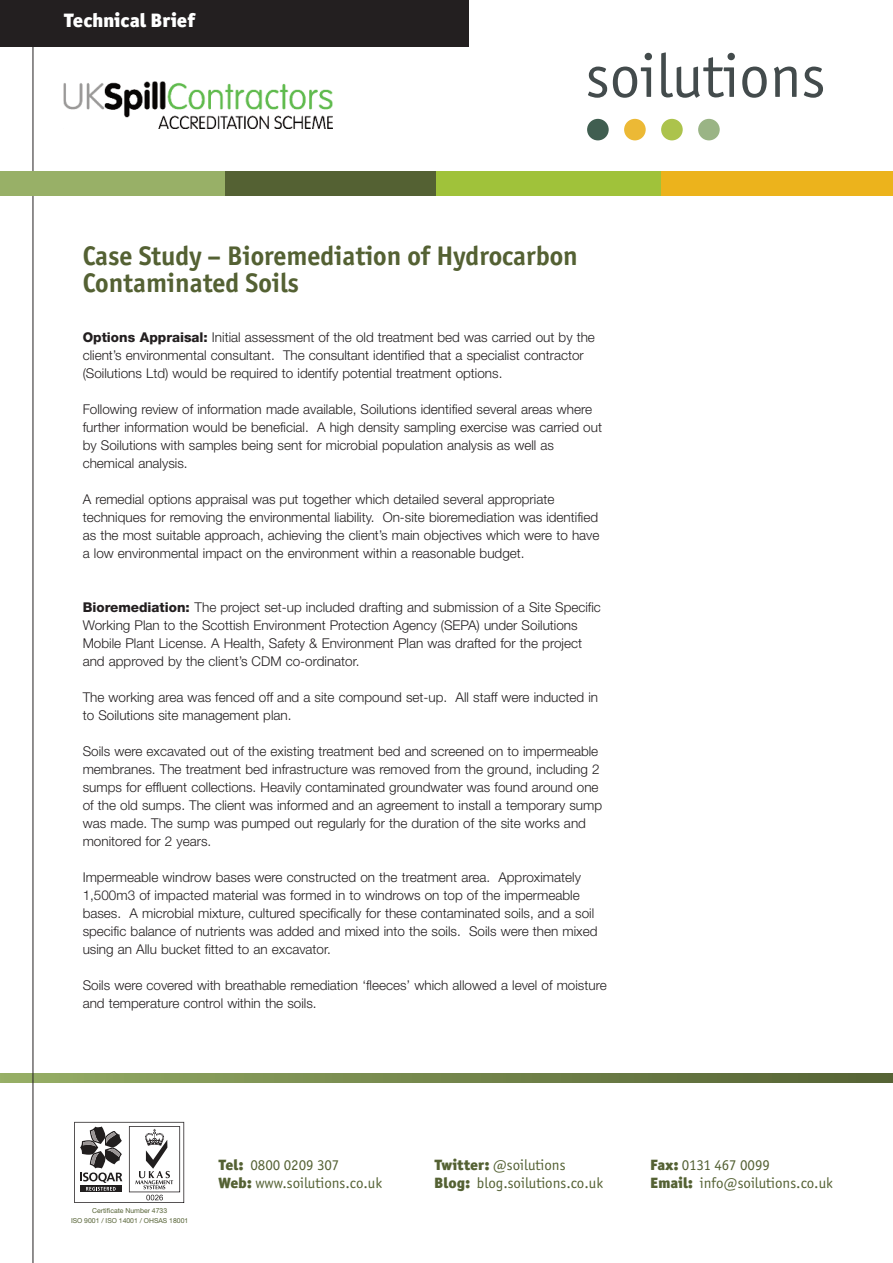
<style>
.page{position:relative;width:893px;height:1263px;background:#fff}
.page>*{position:absolute;margin:0;border:0;box-sizing:border-box;transform-origin:0 0}
.t1{font:700 27px/27px "Officina San ITC";color:#546133}
.t2{font:900 19.5px "Officina San ITC";color:#fff}
.t3{font:15px "Officina San ITC";color:#546133}
.t4{font:300 13.5px/18px "Helvetica Neue";color:#231f20}
.t5{font:6.9px/9.6px "Helvetica Neue";color:#546133;text-align:center}
.s1{font-weight:800}
.s2{font-weight:900}
</style>
<div class="page">
<svg style="left:0;top:1073px;width:893px;height:10px"></svg>
<hr style="left:33px;top:0;width:1px;height:1263px;background:#231f20">
<div style="left:0;top:171px;width:233px;height:25px;background:#98b067"></div>
<div style="left:226px;top:171px;width:220px;height:25px;background:#546133"></div>
<div style="left:436px;top:171px;width:229px;height:25px;background:#a0c23a"></div>
<div style="left:661px;top:171px;width:232px;height:25px;background:#ecb31c"></div>
<img style="left:64px;top:82px;width:269px;height:47px">
<svg style="left:588px;top:67px;width:19px;height:31px"></svg>
<svg style="left:613px;top:53px;width:39px;height:45px"></svg>
<svg style="left:661px;top:52px;width:74px;height:46px"></svg>
<svg style="left:742px;top:67px;width:25px;height:31px"></svg>
<svg style="left:774px;top:67px;width:23px;height:30px"></svg>
<svg style="left:804px;top:67px;width:19px;height:31px"></svg>
<div style="left:587px;top:119px;width:22px;height:21px;background:#405e50;border-radius:50%"></div>
<div style="left:624px;top:119px;width:22px;height:21px;background:#ecb935;border-radius:50%"></div>
<div style="left:661px;top:119px;width:22px;height:21px;background:#acc34c;border-radius:50%"></div>
<div style="left:698px;top:119px;width:22px;height:21px;background:#9ab485;border-radius:50%"></div>
<div style="left:0;top:0;width:468px;height:47px;background:#231f20"></div>
<svg style="left:74px;top:1122px;width:110px;height:81px"></svg>
<h2 class="t2" style="left:64px;top:14px;width:133px">Technical Brief</h2>
<h1 class="t1" style="left:83px;top:242px;width:496px">Case Study – Bioremediation of Hydrocarbon<br>Contaminated Soils</h1>
<p class="t4" style="left:83px;top:328px;width:514px"><span class="s1">Options Appraisal:</span> Initial assessment of the old treatment bed was carried out by the client’s environmental consultant. The consultant identified that a specialist contractor (Soilutions Ltd) would be required to identify potential treatment options.</p>
<p class="t4" style="left:83px;top:400px;width:521px">Following review of information made available, Soilutions identified several areas where further information would be beneficial. A high density sampling exercise was carried out by Soilutions with samples being sent for microbial population analysis as well as chemical analysis.</p>
<p class="t4" style="left:83px;top:490px;width:518px">A remedial options appraisal was put together which detailed several appropriate techniques for removing the environmental liability. On-site bioremediation was identified as the most suitable approach, achieving the client’s main objectives which were to have a low environmental impact on the environment within a reasonable budget.</p>
<p class="t4" style="left:83px;top:598px;width:520px"><span class="s1">Bioremediation:</span> The project set-up included drafting and submission of a Site Specific Working Plan to the Scottish Environment Protection Agency (SEPA) under Soilutions Mobile Plant License. A Health, Safety &amp; Environment Plan was drafted for the project and approved by the client’s CDM co-ordinator.</p>
<p class="t4" style="left:83px;top:688px;width:517px">The working area was fenced off and a site compound set-up. All staff were inducted in to Soilutions site management plan.</p>
<p class="t4" style="left:83px;top:742px;width:521px">Soils were excavated out of the existing treatment bed and screened on to impermeable membranes. The treatment bed infrastructure was removed from the ground, including 2 sumps for effluent collections. Heavily contaminated groundwater was found around one of the old sumps. The client was informed and an agreement to install a temporary sump was made. The sump was pumped out regularly for the duration of the site works and monitored for 2 years.</p>
<p class="t4" style="left:83px;top:868px;width:516px">Impermeable windrow bases were constructed on the treatment area. Approximately 1,500m3 of impacted material was formed in to windrows on top of the impermeable bases. A microbial mixture, cultured specifically for these contaminated soils, and a soil specific balance of nutrients was added and mixed into the soils. Soils were then mixed using an Allu bucket fitted to an excavator.</p>
<p class="t4" style="left:83px;top:976px;width:525px">Soils were covered with breathable remediation ‘fleeces’ which allowed a level of moisture and temperature control within the soils.</p>
<p class="t5" style="left:71px;top:1206px;width:119px">Certificate Number 4733<br>ISO 9001 / ISO 14001 / OHSAS 18001</p>
<p class="t3" style="left:219px;top:1156px;width:122px"><span class="s2">Tel:</span> 0800 0209 307</p>
<p class="t3" style="left:435px;top:1156px;width:132px"><span class="s2">Twitter:</span> @soilutions</p>
<p class="t3" style="left:651px;top:1156px;width:121px"><span class="s2">Fax:</span> 0131 467 0099</p>
<p class="t3" style="left:219px;top:1174px;width:165px"><span class="s2">Web:</span> www.soilutions.co.uk</p>
<p class="t3" style="left:435px;top:1174px;width:170px"><span class="s2">Blog:</span> blog.soilutions.co.uk</p>
<p class="t3" style="left:651px;top:1174px;width:184px"><span class="s2">Email:</span> info@soilutions.co.uk</p>
</div>
